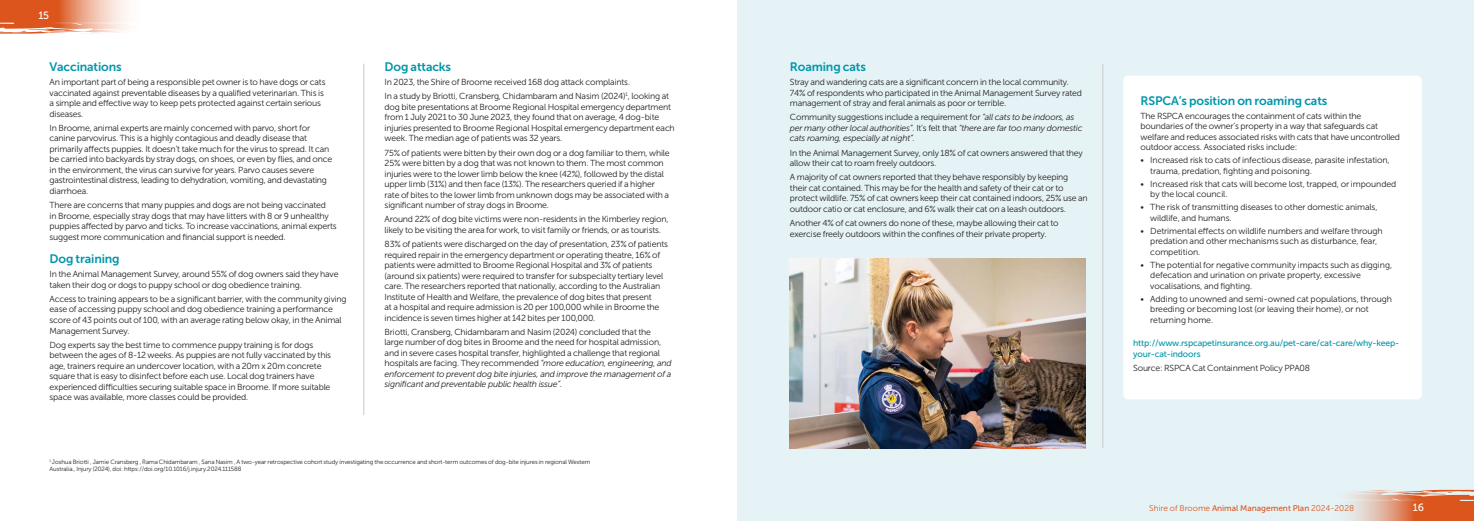
<style>
.page{position:relative;width:1474px;height:521px;background:#fff}
.page>*{position:absolute;margin:0;border:0;box-sizing:border-box;transform-origin:0 0}
.t1{font:12.25px "Museo Sans 700";letter-spacing:-.01em;color:#0096ab}
.Sub_head_green{font:10.5px "Museo Sans 500";color:#fff}
.t2{font:8.75px/10.5px "Museo Sans 300";letter-spacing:-.02em;color:#231f20}
.t3{font:italic 8.75px/10.5px "Museo Sans 300";letter-spacing:-.02em;color:#231f20}
.t4{font:8.75px/10.5px "Museo Sans 500";letter-spacing:-.02em;color:#0096ab}
.t5{font:8.31px "Museo Sans 300";color:#db551d}
.t6{font:6.12px/7px "Museo Sans 300";letter-spacing:-.015em;color:#231f20}
.s1{font-style:italic}
.s2{font-style:normal}
.s3{font-family:"Museo Sans 500"}
</style>
<div class="page">
<svg style="left:0;top:0;width:127px;height:34px;background:#e89775"></svg>
<div style="left:737px;top:0;width:736px;height:521px;background:#e6f3f6"></div>
<svg style="left:1347px;top:485px;width:127px;height:36px"></svg>
<hr style="left:363px;top:64px;width:1px;height:351px;background:#c7c8ca">
<hr style="left:1102px;top:64px;width:1px;height:384px;background:#c7c8ca">
<div style="left:1123px;top:76px;width:298px;height:323px;background:#fff;border-radius:5px"></div>
<img style="left:789px;top:258px;width:296px;height:190px">
<p class="Sub_head_green" style="left:38px;top:10px;width:12px">15</p>
<p class="t1" style="left:50px;top:60px;width:74px">Vaccinations</p>
<p class="t2" style="left:50px;top:77px;width:277px">An important part of being a responsible pet owner is to have dogs or cats vaccinated against preventable diseases by a qualified veterinarian. This is a simple and effective way to keep pets protected against certain serious diseases.</p>
<p class="t2" style="left:50px;top:123px;width:284px">In Broome, animal experts are mainly concerned with parvo, short for canine parvovirus. This is a highly contagious and deadly disease that primarily affects puppies. It doesn’t take much for the virus to spread. It can be carried into backyards by stray dogs, on shoes, or even by flies, and once in the environment, the virus can survive for years. Parvo causes severe gastrointestinal distress, leading to dehydration, vomiting, and devastating diarrhoea.</p>
<p class="t2" style="left:50px;top:200px;width:289px">There are concerns that many puppies and dogs are not being vaccinated<br>in Broome, especially stray dogs that may have litters with 8 or 9 unhealthy puppies affected by parvo and ticks. To increase vaccinations, animal experts suggest more communication and financial support is needed.</p>
<p class="t1" style="left:50px;top:252px;width:72px">Dog training</p>
<p class="t2" style="left:50px;top:269px;width:290px">In the Animal Management Survey, around 55% of dog owners said they have taken their dog or dogs to puppy school or dog obedience training.</p>
<p class="t2" style="left:50px;top:294px;width:298px">Access to training appears to be a significant barrier, with the community giving ease of accessing puppy school and dog obedience training a performance score of 43 points out of 100, with an average rating below okay, in the Animal Management Survey.</p>
<p class="t2" style="left:50px;top:339px;width:283px">Dog experts say the best time to commence puppy training is for dogs between the ages of 8-12 weeks. As puppies are not fully vaccinated by this age, trainers require an undercover location, with a 20m x 20m concrete square that is easy to disinfect before each use. Local dog trainers have experienced difficulties securing suitable space in Broome. If more suitable space was available, more classes could be provided.</p>
<p class="t1" style="left:384px;top:60px;width:68px">Dog attacks</p>
<p class="t2" style="left:384px;top:77px;width:247px">In 2023, the Shire of Broome received 168 dog attack complaints.</p>
<p class="t2" style="left:384px;top:91px;width:292px">In a study by Briotti, Cransberg, Chidambaram and Nasim (2024)<sup>1</sup>, looking at dog bite presentations at Broome Regional Hospital emergency department from 1 July 2021 to 30 June 2023, they found that on average, 4 dog-bite injuries presented to Broome Regional Hospital emergency department each week. The median age of patients was 32 years.</p>
<p class="t2" style="left:384px;top:147px;width:286px">75% of patients were bitten by their own dog or a dog familiar to them, while 25% were bitten by a dog that was not known to them. The most common injuries were to the lower limb below the knee (42%), followed by the distal upper limb (31%) and then face (13%). The researchers queried if a higher rate of bites to the lower limb from unknown dogs may be associated with a significant number of stray dogs in Broome.</p>
<p class="t2" style="left:384px;top:214px;width:285px">Around 22% of dog bite victims were non-residents in the Kimberley region, likely to be visiting the area for work, to visit family or friends, or as tourists.</p>
<p class="t2" style="left:384px;top:239px;width:285px">83% of patients were discharged on the day of presentation, 23% of patients required repair in the emergency department or operating theatre, 16% of patients were admitted to Broome Regional Hospital and 3% of patients (around six patients) were required to transfer for subspecialty tertiary level care. The researchers reported that nationally, according to the Australian Institute of Health and Welfare, the prevalence of dog bites that present<br>at a hospital and require admission is 20 per 100,000 while in Broome the incidence is seven times higher at 142 bites per 100,000.</p>
<p class="t2" style="left:384px;top:327px;width:289px">Briotti, Cransberg, Chidambaram and Nasim (2024) concluded that the large number of dog bites in Broome and the need for hospital admission, and in severe cases hospital transfer, highlighted a challenge that regional hospitals are facing. They recommended <span class="s1">“more education, engineering, and enforcement to prevent dog bite injuries, and improve the management of a significant and preventable public health issue”.</span></p>
<p class="t6" style="left:50px;top:459px;width:542px"><sup>1</sup> Joshua Briotti , Jamie Cransberg , Rama Chidambaram , Sana Nasim , A two-year retrospective cohort study investigating the occurrence and short-term outcomes of dog-bite injures in regional Western<br>Australia., Injury (2024), doi: https://doi.org/10.1016/j.injury.2024.111588</p>
<p class="t1" style="left:790px;top:60px;width:77px">Roaming cats</p>
<p class="t2" style="left:790px;top:77px;width:293px">Stray and wandering cats are a significant concern in the local community.<br>74% of respondents who participated in the Animal Management Survey rated management of stray and feral animals as poor or terrible.</p>
<p class="t3" style="left:790px;top:112px;width:294px"><span class="s2">Community suggestions include a requirement for</span> “all cats to be indoors, as per many other local authorities”. <span class="s2">It’s felt that</span> “there are far too many domestic cats roaming, especially at night”.</p>
<p class="t2" style="left:790px;top:147px;width:294px">In the Animal Management Survey, only 18% of cat owners answered that they allow their cat to roam freely outdoors.</p>
<p class="t2" style="left:790px;top:172px;width:299px">A majority of cat owners reported that they behave responsibly by keeping their cat contained. This may be for the health and safety of their cat or to protect wildlife. 75% of cat owners keep their cat contained indoors, 25% use an outdoor catio or cat enclosure, and 6% walk their cat on a leash outdoors.</p>
<p class="t2" style="left:790px;top:218px;width:270px">Another 4% of cat owners do none of these, maybe allowing their cat to exercise freely outdoors within the confines of their private property.</p>
<p class="t1" style="left:1140px;top:94px;width:188px">RSPCA’s position on roaming cats</p>
<p class="t2" style="left:1140px;top:110px;width:261px">The RSPCA encourages the containment of cats within the boundaries of the owner’s property in a way that safeguards cat welfare and reduces associated risks with cats that have uncontrolled outdoor access. Associated risks include:</p>
<p class="t2" style="left:1150px;top:155px;width:241px;text-indent:-10px">• Increased risk to cats of infectious disease, parasite infestation, trauma, predation, fighting and poisoning.</p>
<p class="t2" style="left:1150px;top:178px;width:247px;text-indent:-10px">• Increased risk that cats will become lost, trapped, or impounded by the local council.</p>
<p class="t2" style="left:1150px;top:202px;width:229px;text-indent:-10px">• The risk of transmitting diseases to other domestic animals, wildlife, and humans.</p>
<p class="t2" style="left:1150px;top:225px;width:234px;text-indent:-10px">• Detrimental effects on wildlife numbers and welfare through predation and other mechanisms such as disturbance, fear, competition.</p>
<p class="t2" style="left:1150px;top:259px;width:243px;text-indent:-10px">• The potential for negative community impacts such as digging, defecation and urination on private property, excessive vocalisations, and fighting.</p>
<p class="t2" style="left:1150px;top:293px;width:243px;text-indent:-10px">• Adding to unowned and semi-owned cat populations, through breeding or becoming lost (or leaving their home), or not returning home.</p>
<p class="t4" style="left:1133px;top:338px;width:268px">http://www.rspcapetinsurance.org.au/pet-care/cat-care/why-keep&shy;your-cat-indoors</p>
<p class="t2" style="left:1133px;top:363px;width:178px">Source: RSPCA Cat Containment Policy PPA08</p>
<p class="t5" style="left:1149px;top:504px;width:206px">Shire of Broome <span class="s3">Animal Management Plan</span> 2024-2028</p>
<p class="Sub_head_green" style="left:1412px;top:502px;width:13px">16</p>
</div>
